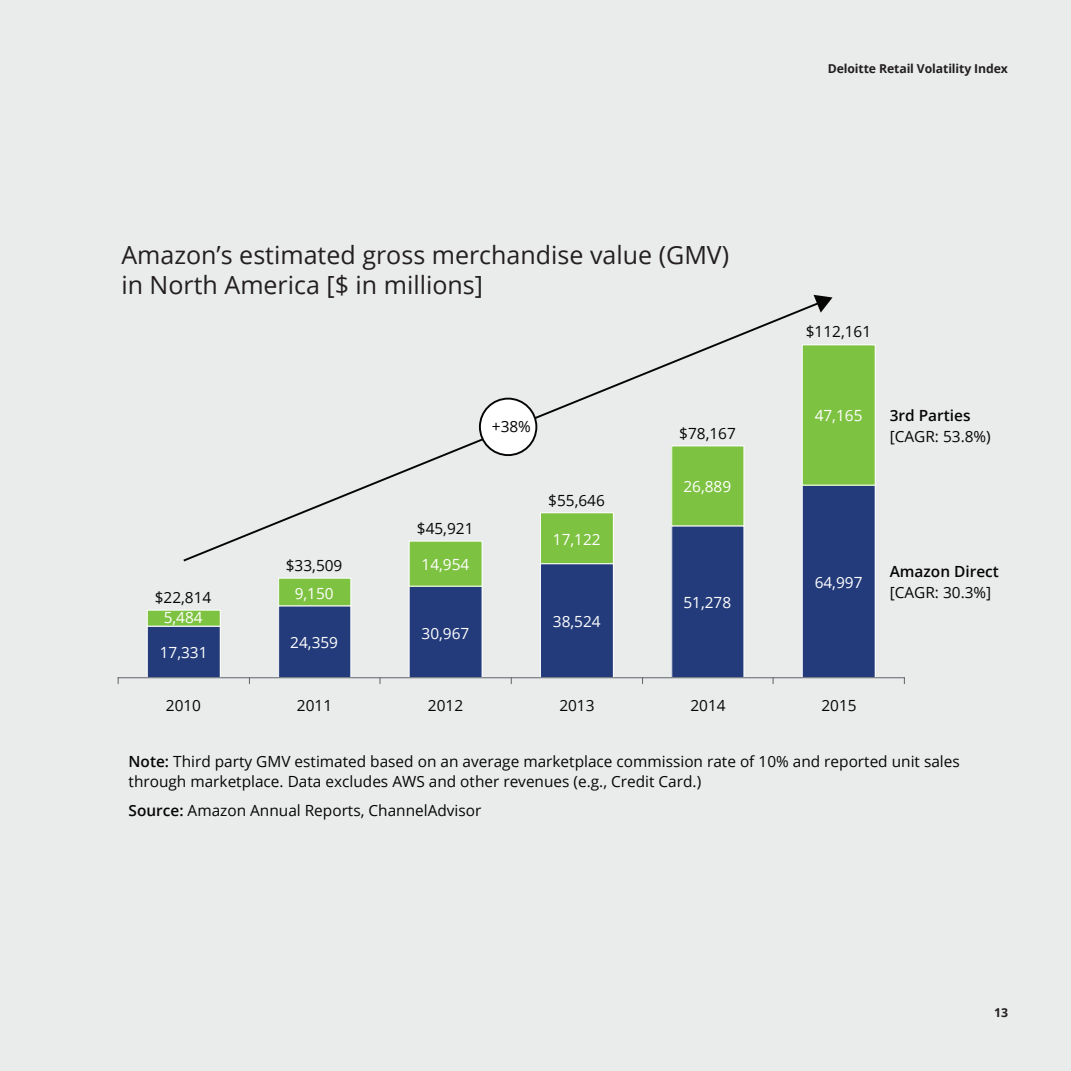
<style>
.page{position:relative;width:1071px;height:1071px;background:#eaeceb}
.page>*{position:absolute;margin:0;border:0;box-sizing:border-box;transform-origin:0 0}
.t1{font:25.03px/30.1px "Open Sans";color:#231f20}
.t2{font:15.4px/21px "Open Sans";color:#050504}
.t3{font:15.4px "Open Sans";color:#fff}
.t4{font:600 15.4px/21px "Open Sans";color:#050504}
.Brochure_title___Rig{font:700 12.25px "Open Sans";letter-spacing:-.01em;color:#231f20}
.s1{font-weight:600}
.s2{font-weight:400}
</style>
<div class="page">
<div style="left:147px;top:626px;width:73px;height:52px;background:#233b7a"></div>
<div style="left:147px;top:626px;width:74px;height:52px;border:1px solid #fff"></div>
<div style="left:279px;top:606px;width:72px;height:72px;background:#233b7a"></div>
<div style="left:278px;top:605px;width:73px;height:73px;border:1px solid #fff"></div>
<div style="left:409px;top:586px;width:73px;height:92px;background:#233b7a"></div>
<div style="left:540px;top:564px;width:73px;height:114px;background:#233b7a"></div>
<div style="left:540px;top:563px;width:74px;height:115px;border:1px solid #fff"></div>
<div style="left:672px;top:526px;width:72px;height:152px;background:#233b7a"></div>
<div style="left:671px;top:525px;width:73px;height:153px;border:1px solid #fff"></div>
<div style="left:802px;top:485px;width:73px;height:193px;background:#233b7a"></div>
<div style="left:802px;top:485px;width:74px;height:193px;border:1px solid #fff"></div>
<div style="left:147px;top:610px;width:73px;height:16px;background:#7ec242"></div>
<div style="left:147px;top:610px;width:74px;height:17px;border:1px solid #fff"></div>
<div style="left:279px;top:578px;width:72px;height:28px;background:#7ec242"></div>
<div style="left:278px;top:578px;width:73px;height:28px;border:1px solid #fff"></div>
<div style="left:409px;top:541px;width:73px;height:45px;background:#7ec242"></div>
<div style="left:409px;top:541px;width:73px;height:46px;border:1px solid #fff"></div>
<div style="left:802px;top:345px;width:73px;height:140px;background:#7ec242"></div>
<div style="left:802px;top:345px;width:74px;height:141px;border:1px solid #fff"></div>
<svg style="left:183px;top:304px;width:639px;height:259px"></svg>
<svg style="left:814px;top:295px;width:19px;height:18px"></svg>
<div style="left:480px;top:399px;width:56px;height:56px;background:#fff;border-radius:50%"></div>
<div style="left:479px;top:398px;width:58px;height:58px;border:2px solid #050504;border-radius:50%"></div>
<hr style="left:118px;top:677px;width:786px;height:1px;background:#5f6369">
<p class="t1" style="left:121px;top:240px;width:609px">Amazon’s estimated gross merchandise value (GMV) in North America [$ in millions]</p>
<p class="t2" style="left:155px;top:587px;width:58px">$22,814</p>
<p class="t3" style="left:164px;top:607px;width:41px">5,484</p>
<p class="t3" style="left:160px;top:642px;width:49px">17,331</p>
<p class="t2" style="left:286px;top:555px;width:58px">$33,509</p>
<p class="t3" style="left:295px;top:582px;width:41px">9,150</p>
<p class="t3" style="left:290px;top:632px;width:49px">24,359</p>
<p class="t2" style="left:492px;top:416px;width:41px">+38%</p>
<p class="t2" style="left:417px;top:518px;width:58px">$45,921</p>
<p class="t3" style="left:422px;top:554px;width:49px">14,954</p>
<p class="t3" style="left:422px;top:622px;width:49px">30,967</p>
<p class="t2" style="left:548px;top:489px;width:58px">$55,646</p>
<p class="t3" style="left:553px;top:529px;width:49px">17,122</p>
<p class="t3" style="left:553px;top:611px;width:49px">38,524</p>
<p class="t2" style="left:679px;top:422px;width:58px">$78,167</p>
<p class="t3" style="left:683px;top:476px;width:49px">26,889</p>
<p class="t3" style="left:683px;top:592px;width:49px">51,278</p>
<p class="Brochure_title___Rig" style="left:828px;top:60px;width:182px">Deloitte Retail Volatility Index</p>
<p class="t2" style="left:806px;top:321px;width:67px">$112,161</p>
<p class="t3" style="left:815px;top:405px;width:49px">47,165</p>
<p class="t2" style="left:890px;top:405px;width:103px"><span class="s1">3rd Parties </span>[CAGR: 53.8%)</p>
<p class="t3" style="left:815px;top:571px;width:49px">64,997</p>
<p class="t4" style="left:890px;top:561px;width:111px">Amazon Direct <span class="s2">[CAGR: 30.3%]</span></p>
<p class="t2" style="left:166px;top:694px;width:37px">2010</p>
<p class="t2" style="left:297px;top:694px;width:37px">2011</p>
<p class="t2" style="left:428px;top:694px;width:37px">2012</p>
<p class="t2" style="left:559px;top:694px;width:37px">2013</p>
<p class="t2" style="left:690px;top:694px;width:37px">2014</p>
<p class="t2" style="left:821px;top:694px;width:37px">2015</p>
<p class="t2" style="left:129px;top:752px;width:833px;line-height:19.2px"><span class="s1">Note:</span> Third party GMV estimated based on an average marketplace commission rate of 10% and reported unit sales through marketplace. Data excludes AWS and other revenues (e.g., Credit Card.)</p>
<p class="t2" style="left:129px;top:799px;width:354px"><span class="s1">Source:</span> Amazon Annual Reports, ChannelAdvisor</p>
<p class="Brochure_title___Rig" style="left:994px;top:1004px;width:15px">13</p>
</div>
